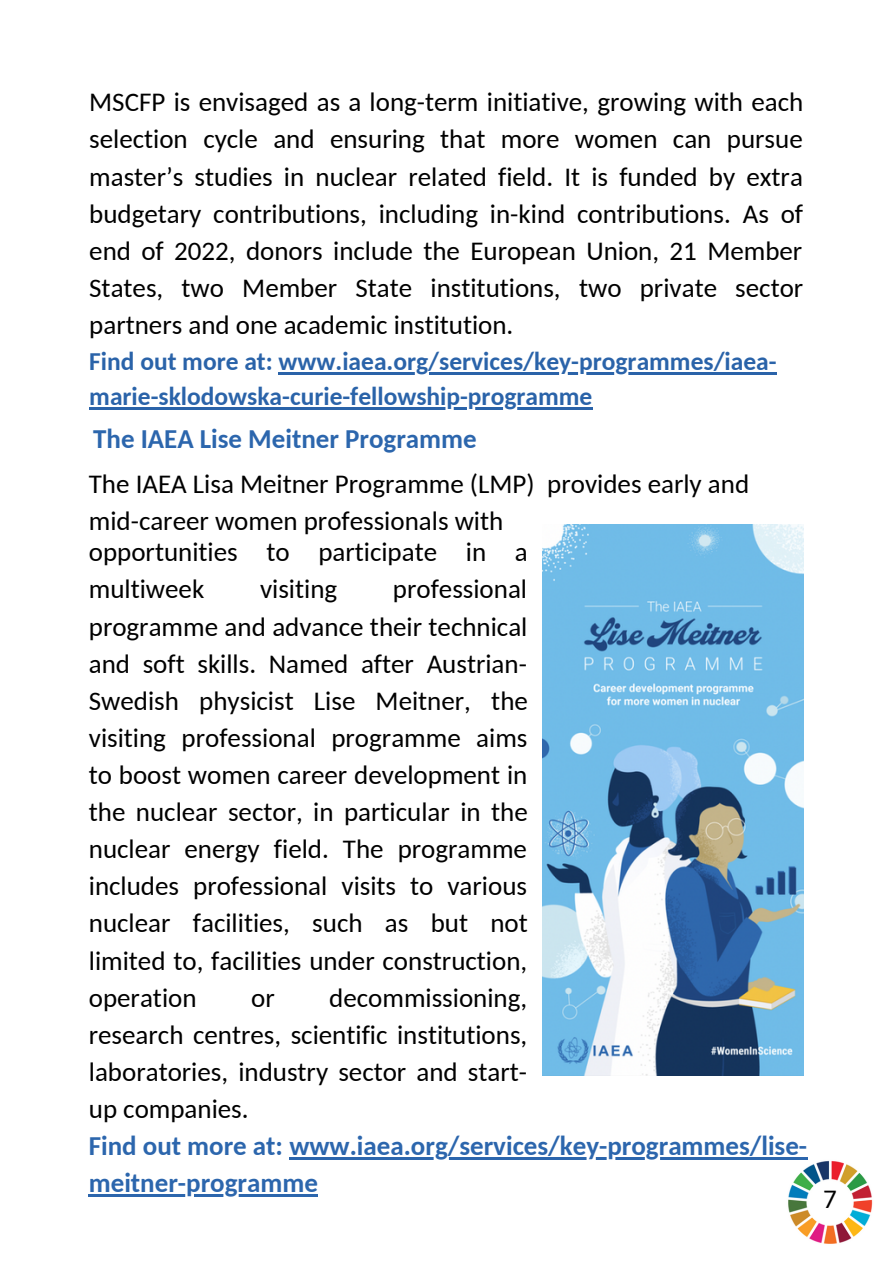
<style>
.page{position:relative;width:893px;height:1264px;background:#fff}
.page>*{position:absolute;margin:0;border:0;box-sizing:border-box;transform-origin:0 0}
.t1{font:27px/37px "Carlito";color:#000;text-align:justify}
.t2{font:700 27px/37px "Carlito";color:#2c66ad}
.t3{font:700 25.5px/34.8px "Carlito";color:#2a63a9}
</style>
<div class="page">
<img style="left:783px;top:1157px;width:90px;height:87px">
<img style="left:542px;top:525px;width:261px;height:550px">
<hr style="left:278px;top:372px;width:498px;height:2px;background:#2a63a9">
<hr style="left:89px;top:407px;width:503px;height:2px;background:#2a63a9">
<hr style="left:289px;top:1157px;width:518px;height:2px;background:#2c66ad">
<hr style="left:89px;top:1194px;width:229px;height:2px;background:#2c66ad">
<p class="t1" style="left:89px;top:86px;width:715px">MSCFP is envisaged as a long-term initiative, growing with each selection cycle and ensuring that more women can pursue master’s studies in nuclear related field. It is funded by extra budgetary contributions, including in-kind contributions. As of end of 2022, donors include the European Union, 21 Member States, two Member State institutions, two private sector partners and one academic institution.</p>
<p class="t3" style="left:89px;top:346px;width:689px">Find out more at: www.iaea.org/services/key-programmes/iaea&shy;marie-sklodowska-curie-fellowship-programme</p>
<p class="t2" style="left:93px;top:423px;width:385px">The IAEA Lise Meitner Programme</p>
<p class="t1" style="left:89px;top:467px;width:661px">The IAEA Lisa Meitner Programme (LMP) provides early and mid-career women professionals with</p>
<p class="t1" style="left:89px;top:536px;width:440px">opportunities to participate in a multiweek</p>
<p class="t1" style="left:89px;top:573px;width:440px;text-indent:304px">professional programme and advance their technical and soft skills. Named after Austrian-Swedish physicist Lise Meitner, the visiting professional programme aims to boost women career development in the nuclear sector, in particular in the nuclear energy field. The programme includes professional visits to various nuclear facilities, such as but not limited to, facilities under construction, operation</p>
<p class="t1" style="left:260px;top:573px;width:79px">visiting</p>
<p class="t1" style="left:89px;top:981px;width:440px;text-indent:240px">decommissioning, research centres, scientific institutions, laboratories, industry sector and start&shy;up companies.</p>
<p class="t1" style="left:251px;top:981px;width:25px">or</p>
<p class="t2" style="left:89px;top:1129px;width:719px">Find out more at: www.iaea.org/services/key-programmes/lise&shy;meitner-programme</p>
<p class="t1" style="left:823px;top:1182px;width:15px">7</p>
</div>
